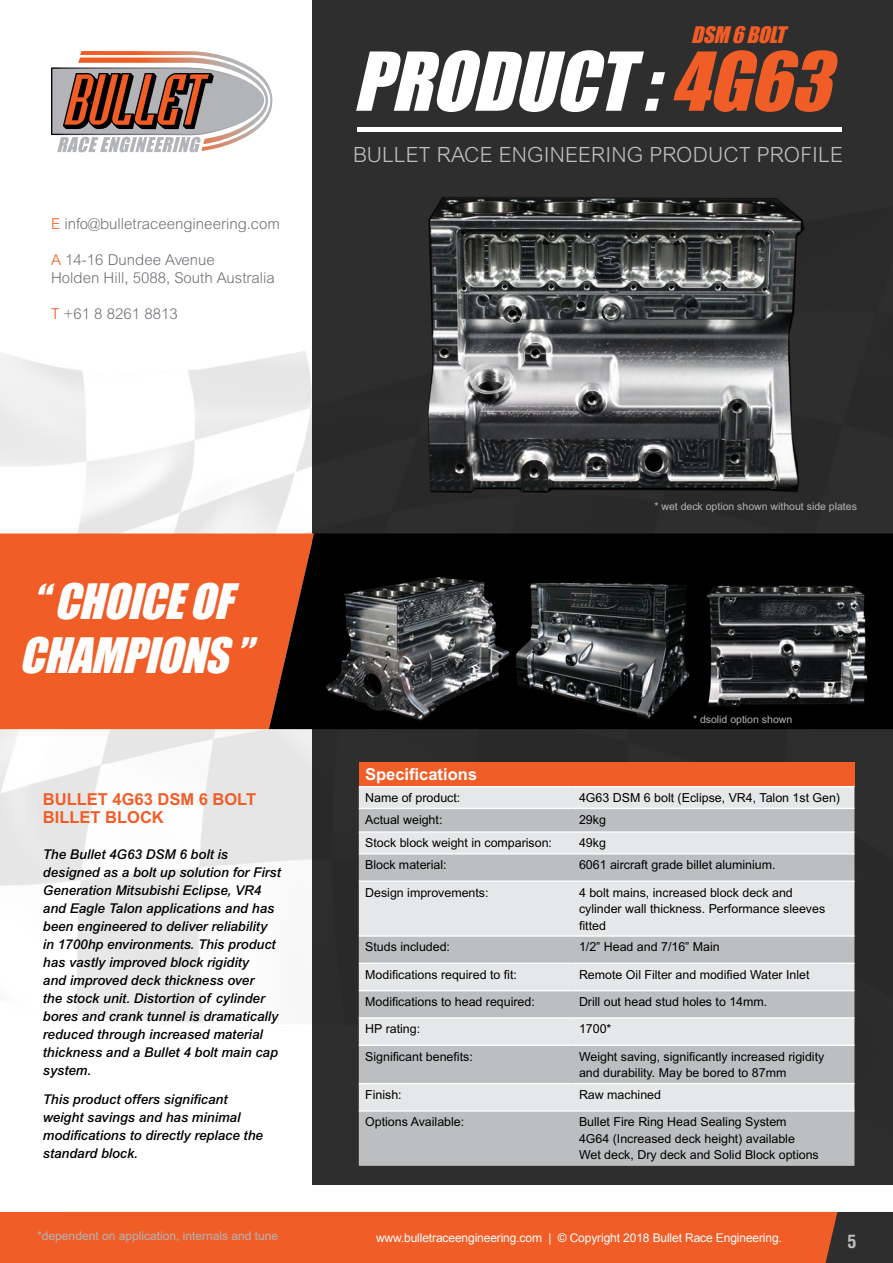
<style>
.page{position:relative;width:893px;height:1263px;background:#fff}
.page>*{position:absolute;margin:0;border:0;box-sizing:border-box;transform-origin:0 0}
.t1{font:italic 75px "Impact";color:#fff}
.t2{font:italic 44.85px/54.2px "Impact";color:#fff}
.t3{font:300 21px "Arial MT Std";letter-spacing:.01em;color:#bcbec0}
.t4{font:italic 21px "Impact";color:#f15d27}
.t5{font:700 condensed 18px "Helvetica";color:#bcbec0}
.t6{font:700 16.5px/18px "Arial MT Std";color:#f15d27}
.t7{font:700 16.5px "Arial MT Std";color:#fff}
.t8{font:300 15px/18px "Arial MT Std";color:#707077}
.t9{font:italic 500 13.5px/18px "Arial MT Std";color:#000}
.t10{font:12.45px/16.5px "Arial MT Std";color:#000}
.t11{font:12px "Arial";letter-spacing:-.01em;color:#fff}
.t12{font:12px "Arial MT Std";color:#b2b4b7}
.t13{font:10.5px "Arial MT Std";color:#b2b4b7}
.s1{color:#f15d27}
</style>
<div class="page">
<div style="left:313px;top:0;width:580px;height:1184px;background:#2f2e2e"></div>
<img style="left:0;top:48px;width:893px;height:1164px">
<img style="left:78px;top:51px;width:195px;height:100px">
<svg style="left:52px;top:69px;width:211px;height:83px;background:#a68d84"></svg>
<div style="left:0;top:1212px;width:893px;height:51px;background:#f15d27"></div>
<div style="left:358px;top:127px;width:484px;height:5px;background:#fff"></div>
<div style="left:0;top:533px;width:269px;height:196px;background:#f15d27"></div>
<svg style="left:269px;top:533px;width:624px;height:196px;background:#311308"></svg>
<div style="left:359px;top:762px;width:495px;height:25px;background:#f15d27"></div>
<div style="left:359px;top:787px;width:495px;height:66px;background:#e6e7e8"></div>
<div style="left:359px;top:809px;width:495px;height:22px;background:#bcbec0"></div>
<svg style="left:359px;top:854px;width:495px;height:312px;background:#ced0d1"></svg>
<hr style="left:359px;top:786px;width:214px;height:1px;background:#fff">
<hr style="left:573px;top:786px;width:281px;height:1px;background:#fff">
<hr style="left:359px;top:808px;width:214px;height:1px;background:#fff">
<hr style="left:573px;top:808px;width:281px;height:1px;background:#fff">
<hr style="left:359px;top:831px;width:214px;height:2px;background:#fff">
<hr style="left:573px;top:831px;width:281px;height:2px;background:#fff">
<hr style="left:359px;top:853px;width:214px;height:1px;background:#fff">
<hr style="left:573px;top:853px;width:281px;height:1px;background:#fff">
<hr style="left:359px;top:880px;width:214px;height:2px;background:#fff">
<hr style="left:573px;top:880px;width:281px;height:2px;background:#fff">
<hr style="left:359px;top:935px;width:214px;height:2px;background:#fff">
<hr style="left:573px;top:935px;width:281px;height:2px;background:#fff">
<hr style="left:359px;top:963px;width:214px;height:1px;background:#fff">
<hr style="left:573px;top:963px;width:281px;height:1px;background:#fff">
<hr style="left:359px;top:990px;width:214px;height:1px;background:#fff">
<hr style="left:573px;top:990px;width:281px;height:1px;background:#fff">
<hr style="left:359px;top:1017px;width:214px;height:2px;background:#fff">
<hr style="left:573px;top:1017px;width:281px;height:2px;background:#fff">
<hr style="left:359px;top:1045px;width:214px;height:1px;background:#fff">
<hr style="left:573px;top:1045px;width:281px;height:1px;background:#fff">
<hr style="left:359px;top:1083px;width:214px;height:1px;background:#fff">
<hr style="left:573px;top:1083px;width:281px;height:1px;background:#fff">
<hr style="left:359px;top:1110px;width:214px;height:2px;background:#fff">
<hr style="left:573px;top:1110px;width:281px;height:2px;background:#fff">
<img style="left:713px;top:556px;width:180px;height:172px">
<img style="left:310px;top:560px;width:218px;height:177px">
<img style="left:494px;top:554px;width:219px;height:181px">
<img style="left:370px;top:142px;width:466px;height:378px">
<p class="t8" style="left:51px;top:215px;width:230px"><span class="s1">E</span> info@bulletraceengineering.com</p>
<p class="t8" style="left:51px;top:251px;width:225px"><span class="s1">A</span> 14-16 Dundee Avenue<br>Holden Hill, 5088, South Australia</p>
<p class="t8" style="left:51px;top:305px;width:128px"><span class="s1">T</span> +61 8 8261 8813</p>
<h2 class="t2" style="left:19px;top:573px;width:248px">“CHOICEOF<br>CHAMPIONS”</h2>
<h3 class="t6" style="left:43px;top:790px;width:215px">BULLET 4G63 DSM 6 BOLT<br>BILLET BLOCK</h3>
<p class="t9" style="left:43px;top:845px;width:239px">The Bullet 4G63 DSM 6 bolt is designed as a bolt up solution for First Generation Mitsubishi Eclipse, VR4 and Eagle Talon applications and has been engineered to deliver reliability in 1700hp environments. This product has vastly improved block rigidity<br>and improved deck thickness over<br>the stock unit. Distortion of cylinder bores and crank tunnel is dramatically reduced through increased material thickness and a Bullet 4 bolt main cap system.</p>
<p class="t9" style="left:43px;top:1090px;width:222px">This product offers significant weight savings and has minimal modifications to directly replace the standard block.</p>
<p class="t12" style="left:37px;top:1229px;width:242px">*dependent on application, internals and tune</p>
<h3 class="t4" style="left:691px;top:18px;width:102px">DSM 6BOLT</h3>
<h1 class="t1" style="left:353px;top:23px;width:504px">PRODUCT : <span class="s1">4G63</span></h1>
<h3 class="t3" style="left:353px;top:143px;width:491px">BULLET RACE ENGINEERING PRODUCT PROFILE</h3>
<p class="t13" style="left:654px;top:501px;width:204px">* wet deck option shown without side plates</p>
<p class="t13" style="left:693px;top:714px;width:101px">* dsolid option shown</p>
<h3 class="t7" style="left:365px;top:765px;width:113px">Specifications</h3>
<p class="t10" style="left:365px;top:789px;width:97px">Name of product:</p>
<p class="t10" style="left:579px;top:789px;width:263px">4G63 DSM 6 bolt (Eclipse, VR4, Talon 1st Gen)</p>
<p class="t10" style="left:365px;top:811px;width:79px">Actual weight:</p>
<p class="t10" style="left:579px;top:811px;width:28px">29kg</p>
<p class="t10" style="left:365px;top:835px;width:188px">Stock block weight in comparison:</p>
<p class="t10" style="left:579px;top:835px;width:28px">49kg</p>
<p class="t10" style="left:365px;top:856px;width:83px">Block material:</p>
<p class="t10" style="left:579px;top:856px;width:198px">6061 aircraft grade billet aluminium.</p>
<p class="t10" style="left:365px;top:884px;width:125px">Design improvements:</p>
<p class="t10" style="left:579px;top:884px;width:248px">4 bolt mains, increased block deck and cylinder wall thickness. Performance sleeves fitted</p>
<p class="t10" style="left:365px;top:939px;width:86px">Studs included:</p>
<p class="t10" style="left:579px;top:939px;width:142px">1/2” Head and 7/16” Main</p>
<p class="t10" style="left:365px;top:966px;width:153px">Modifications required to fit:</p>
<p class="t10" style="left:579px;top:966px;width:232px">Remote Oil Filter and modified Water Inlet</p>
<p class="t10" style="left:365px;top:993px;width:171px">Modifications to head required:</p>
<p class="t10" style="left:579px;top:993px;width:190px">Drill out head stud holes to 14mm.</p>
<p class="t10" style="left:365px;top:1021px;width:56px">HP rating:</p>
<p class="t10" style="left:579px;top:1021px;width:34px">1700*</p>
<p class="t10" style="left:365px;top:1048px;width:109px">Significant benefits:</p>
<p class="t10" style="left:579px;top:1048px;width:247px">Weight saving, significantly increased rigidity and durability. May be bored to 87mm</p>
<p class="t10" style="left:365px;top:1086px;width:38px">Finish:</p>
<p class="t10" style="left:579px;top:1086px;width:84px">Raw machined</p>
<p class="t10" style="left:365px;top:1114px;width:101px">Options Available:</p>
<p class="t10" style="left:579px;top:1114px;width:241px">Bullet Fire Ring Head Sealing System<br>4G64 (Increased deck height) available<br>Wet deck, Dry deck and Solid Block options</p>
<p class="t11" style="left:376px;top:1230px;width:407px">www.bulletraceengineering.com | © Copyright 2018 Bullet Race Engineering.</p>
<h3 class="t5" style="left:848px;top:1230px;width:10px">5</h3>
</div>
